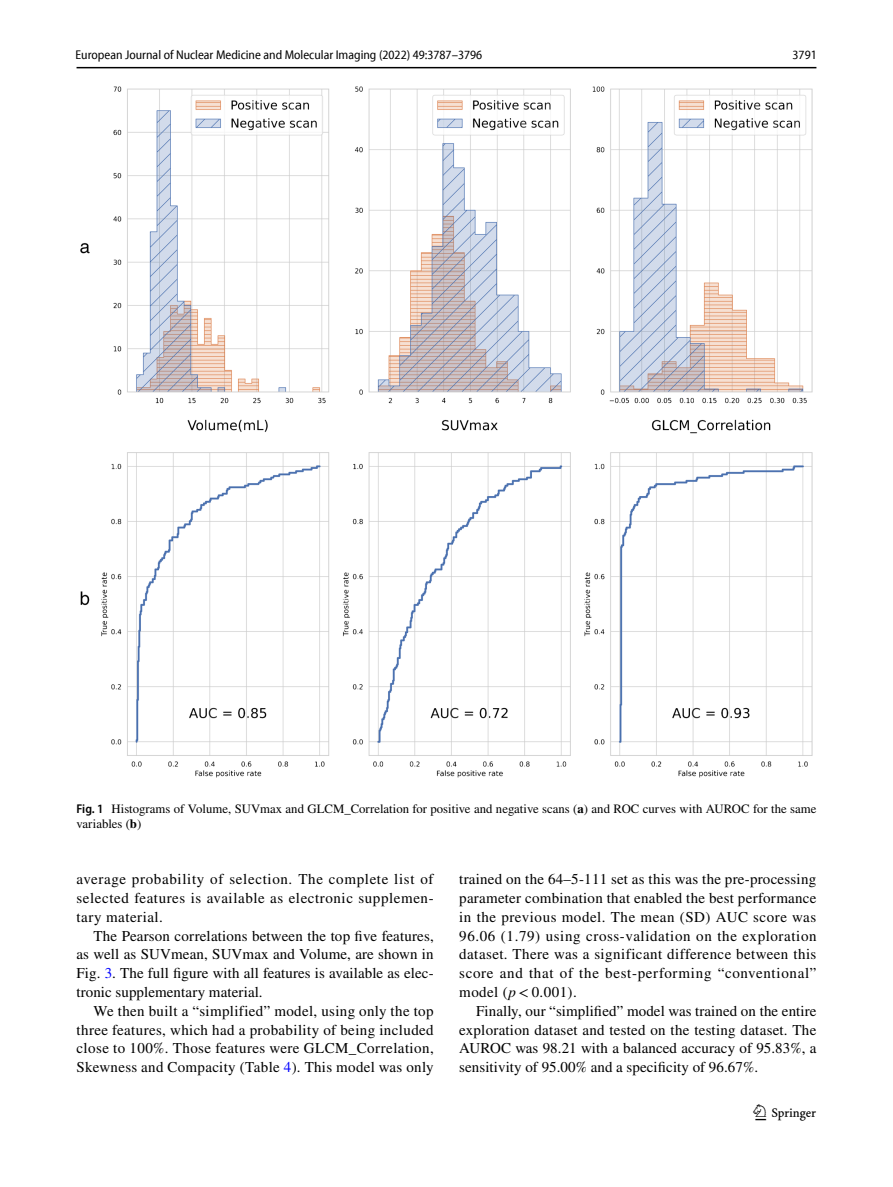
<style>
.page{position:relative;width:893px;height:1187px;background:#fff}
.page>*{position:absolute;margin:0;border:0;box-sizing:border-box;transform-origin:0 0}
.t1{font:22.5px "Springnew Regular 3";color:#000}
.t2{font:15px/18.8px "STIX";letter-spacing:.02em;color:#000;text-align:justify}
.t3{font:12.75px/15px "STIX";color:#000}
.t4{font:semi-condensed 12.75px "Myriad Pro Unic";color:#000}
.s1{font-family:"Myriad Pro";font-weight:600;font-stretch:semi-condensed}
.s2{font-weight:700}
.s3{color:#00f}
.s4{font-style:italic}
</style>
<div class="page">
<hr style="left:77px;top:67px;width:739px;height:1px;background:#000">
<img style="left:81px;top:87px;width:731px;height:690px">
<p class="t4" style="left:76px;top:50px;width:408px">European Journal of Nuclear Medicine and Molecular Imaging (2022) 49:3787–3796</p>
<p class="t4" style="left:792px;top:50px;width:26px">3791</p>
<p class="t3" style="left:77px;top:802px;width:741px"><span class="s1">Fig. 1</span> Histograms of Volume, SUVmax and GLCM_Correlation for positive and negative scans (<span class="s2">a</span>) and ROC curves with AUROC for the same variables (<span class="s2">b</span>)</p>
<p class="t2" style="left:77px;top:871px;width:359px">average probability of selection. The complete list of selected features is available as electronic supplemen&shy;tary material.</p>
<p class="t2" style="left:77px;top:927px;width:359px;text-indent:17px">The Pearson correlations between the top five features, as well as SUVmean, SUVmax and Volume, are shown in Fig. <span class="s3">3</span>. The full figure with all features is available as elec&shy;tronic supplementary material.</p>
<p class="t2" style="left:77px;top:1002px;width:359px;text-indent:17px">We then built a “simplified” model, using only the top three features, which had a probability of being included close to 100%. Those features were GLCM_Correlation, Skewness and Compacity (Table <span class="s3">4</span>). This model was only</p>
<p class="t2" style="left:459px;top:871px;width:359px">trained on the 64–5-111 set as this was the pre-processing parameter combination that enabled the best performance in the previous model. The mean (SD) AUC score was 96.06 (1.79) using cross-validation on the exploration dataset. There was a significant difference between this score and that of the best-performing “conventional” model (<span class="s4">p</span> &lt; 0.001).</p>
<p class="t2" style="left:459px;top:1002px;width:359px;text-indent:17px">Finally, our “simplified” model was trained on the entire exploration dataset and tested on the testing dataset. The AUROC was 98.21 with a balanced accuracy of 95.83%, a sensitivity of 95.00% and a specificity of 96.67%.</p>
<h1 class="t1" style="left:755px;top:1104px;width:62px">1 3</h1>
</div>
